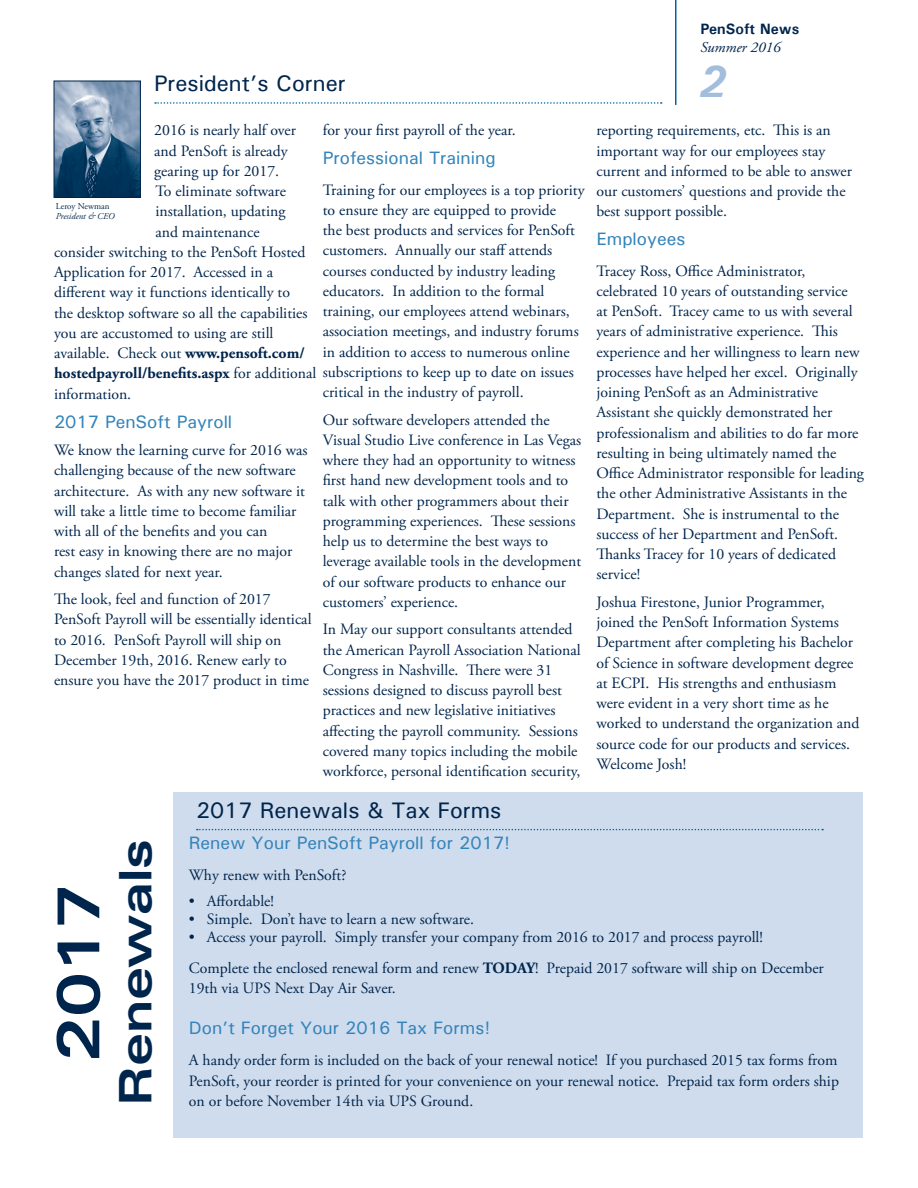
<style>
.page{position:relative;width:918px;height:1188px;background:#fff}
.page>*{position:absolute;margin:0;border:0;box-sizing:border-box;transform-origin:0 0}
.Paragraph_Text{font:700 expanded 60px "Univers";color:#00254c}
.Paragraph_Text-2{font:700 expanded 45px "Univers";letter-spacing:-.01em;color:#00254c}
.page_number{font:italic 700 45px "Univers";color:#a3bddd}
.Headline{font:500 22.5px "Univers";color:#00254c}
.Subhead_2{font:500 18px "Univers";color:#3484ba}
.Paragraph_Text-3{font:500 18px "Univers";color:#3484ba}
.Paragraph_Text-4{font:15.75px/20.2px "Adobe Garamond Pro";color:#00254c}
.Paragraph_Text_Last{font:15.75px/20.2px "Adobe Garamond Pro";color:#00254c}
.Hanging_Indent_Last{font:15.75px "Adobe Garamond Pro";color:#00254c}
.Hanging_Indent{font:15.75px "Adobe Garamond Pro";color:#00254c}
.Paragraph_Text-5{font:italic 15.75px "Adobe Garamond Pro";color:#00254c}
.Text_Plain{font:700 15px "Univers";color:#00254c}
.Text_Plain-2{font:italic 15px "Adobe Garamond Pro";color:#00254c}
.Dates_Last{font:italic 9px "Adobe Garamond Pro";color:#00254c}
.t1{font:9px "Adobe Garamond Pro";color:#00254c}
.s1{font-weight:700}
.s2{font-weight:700;font-style:normal;color:#0065a4}
.s3{font-weight:700;font-style:normal}
</style>
<div class="page">
<svg style="left:155px;top:102px;width:507px;height:2px"></svg>
<img style="left:56px;top:83px;width:83px;height:113px">
<div style="left:54px;top:81px;width:87px;height:117px;border:1px solid #00254c"></div>
<hr style="left:675px;top:0;width:1px;height:105px;background:#0065a4">
<div style="left:173px;top:792px;width:690px;height:346px;background:#cfdced"></div>
<svg style="left:197px;top:829px;width:626px;height:1px"></svg>
<p class="Headline" style="left:154px;top:69px;width:193px">President’s Corner</p>
<p class="Paragraph_Text-4" style="left:154px;top:121px;width:143px">2016 is nearly half over</p>
<p class="Paragraph_Text-4" style="left:154px;top:141px;width:135px">and PenSoft is already</p>
<p class="Paragraph_Text-4" style="left:154px;top:161px;width:126px">gearing up for 2017.</p>
<p class="Paragraph_Text-4" style="left:155px;top:182px;width:132px">To eliminate software</p>
<p class="Paragraph_Text-4" style="left:155px;top:202px;width:132px">installation, updating</p>
<p class="Paragraph_Text-4" style="left:155px;top:222px;width:106px">and maintenance</p>
<p class="Paragraph_Text-4" style="left:54px;top:242px;width:253px">consider switching to the PenSoft Hosted</p>
<p class="Paragraph_Text-4" style="left:54px;top:263px;width:221px">Application for 2017. Accessed in a</p>
<p class="Paragraph_Text-4" style="left:54px;top:283px;width:238px">different way it functions identically to</p>
<p class="Paragraph_Text-4" style="left:54px;top:303px;width:255px">the desktop software so all the capabilities</p>
<p class="Paragraph_Text-4" style="left:54px;top:323px;width:221px">you are accustomed to using are still</p>
<p class="Paragraph_Text-4" style="left:54px;top:344px;width:252px">available. Check out <span class="s1">www.pensoft.com/</span></p>
<p class="Paragraph_Text-4" style="left:54px;top:361px;width:521px;line-height:22.5px"><span class="s1">hostedpayroll/benefits.aspx</span> for additional subscriptions to keep up to date on issues information.</p>
<p class="Paragraph_Text-3" style="left:54px;top:410px;width:180px">2017 PenSoft Payroll</p>
<p class="Paragraph_Text-4" style="left:54px;top:441px;width:255px">We know the learning curve for 2016 was challenging because of the new software architecture. As with any new software it will take a little time to become familiar with all of the benefits and you can<br>rest easy in knowing there are no major changes slated for next year.</p>
<p class="Paragraph_Text-4" style="left:54px;top:590px;width:259px">The look, feel and function of 2017<br>PenSoft Payroll will be essentially identical to 2016. PenSoft Payroll will ship on December 19th, 2016. Renew early to ensure you have the 2017 product in time</p>
<p class="Paragraph_Text-4" style="left:323px;top:121px;width:195px">for your first payroll of the year.</p>
<p class="Subhead_2" style="left:323px;top:146px;width:175px">Professional Training</p>
<p class="Paragraph_Text-4" style="left:323px;top:180px;width:263px">Training for our employees is a top priority to ensure they are equipped to provide<br>the best products and services for PenSoft customers. Annually our staff attends courses conducted by industry leading educators. In addition to the formal training, our employees attend webinars, association meetings, and industry forums in addition to access to numerous online</p>
<p class="Paragraph_Text-4" style="left:323px;top:383px;width:202px">critical in the industry of payroll.</p>
<p class="Paragraph_Text-4" style="left:323px;top:410px;width:260px">Our software developers attended the Visual Studio Live conference in Las Vegas where they had an opportunity to witness first hand new development tools and to talk with other programmers about their programming experiences. These sessions help us to determine the best ways to leverage available tools in the development of our software products to enhance our customers’ experience.</p>
<p class="Paragraph_Text-4" style="left:323px;top:620px;width:259px">In May our support consultants attended the American Payroll Association National Congress in Nashville. There were 31 sessions designed to discuss payroll best practices and new legislative initiatives affecting the payroll community. Sessions covered many topics including the mobile workforce, personal identification security,</p>
<p class="t1" style="left:56px;top:200px;width:55px">Leroy Newman</p>
<p class="Dates_Last" style="left:56px;top:211px;width:60px">President &amp; CEO</p>
<p class="Headline" style="left:196px;top:796px;width:307px">2017 Renewals &amp; Tax Forms</p>
<p class="Text_Plain" style="left:700px;top:19px;width:101px">PenSoft News</p>
<p class="Text_Plain-2" style="left:700px;top:38px;width:82px">Summer 2016</p>
<p class="page_number" style="left:698px;top:53px;width:30px">2</p>
<p class="Paragraph_Text-4" style="left:596px;top:121px;width:257px">reporting requirements, etc. This is an important way for our employees stay current and informed to be able to answer our customers’ questions and provide the best support possible.</p>
<p class="Subhead_2" style="left:596px;top:227px;width:90px">Employees</p>
<p class="Paragraph_Text-4" style="left:596px;top:261px;width:269px">Tracey Ross, Office Administrator, celebrated 10 years of outstanding service<br>at PenSoft. Tracey came to us with several years of administrative experience. This experience and her willingness to learn new processes have helped her excel. Originally joining PenSoft as an Administrative Assistant she quickly demonstrated her professionalism and abilities to do far more resulting in being ultimately named the Office Administrator responsible for leading the other Administrative Assistants in the Department. She is instrumental to the success of her Department and PenSoft.<br>Thanks Tracey for 10 years of dedicated service!</p>
<p class="Paragraph_Text-4" style="left:596px;top:592px;width:265px">Joshua Firestone, Junior Programmer, joined the PenSoft Information Systems Department after completing his Bachelor of Science in software development degree at ECPI. His strengths and enthusiasm were evident in a very short time as he worked to understand the organization and source code for our products and services.<br>Welcome Josh!</p>
<p class="Paragraph_Text" style="left:44px;top:1061px;width:179px;rotate:-90deg">2017</p>
<p class="Paragraph_Text-2" style="left:110px;top:1106px;width:268px;rotate:-90deg">Renewals</p>
<p class="Subhead_2" style="left:189px;top:832px;width:323px">Renew Your PenSoft Payroll for 2017!</p>
<p class="Paragraph_Text-4" style="left:189px;top:866px;width:159px">Why renew with PenSoft?</p>
<p class="Hanging_Indent" style="left:189px;top:891px;width:87px">• Affordable!</p>
<p class="Hanging_Indent" style="left:189px;top:909px;width:287px">• Simple. Don’t have to learn a new software.</p>
<p class="Hanging_Indent_Last" style="left:189px;top:927px;width:576px">• Access your payroll. Simply transfer your company from 2016 to 2017 and process payroll!</p>
<p class="Paragraph_Text_Last" style="left:189px;top:958px;width:637px">Complete the enclosed renewal form and renew <span class="s1">TODAY</span>! Prepaid 2017 software will ship on December<br>19th via UPS Next Day Air Saver.</p>
<p class="Subhead_2" style="left:189px;top:1017px;width:303px">Don’t Forget Your 2016 Tax Forms!</p>
<p class="Paragraph_Text-4" style="left:189px;top:1051px;width:652px;text-align:justify">A handy order form is included on the back of your renewal notice! If you purchased 2015 tax forms from PenSoft, your reorder is printed for your convenience on your renewal notice. Prepaid tax form orders ship on or before November 14th via UPS Ground.</p>
<p class="Paragraph_Text-5" style="left:253px;top:1082px;width:90px">See <span class="s2">PII</span><span class="s3">,</span> page 4</p>
</div>
